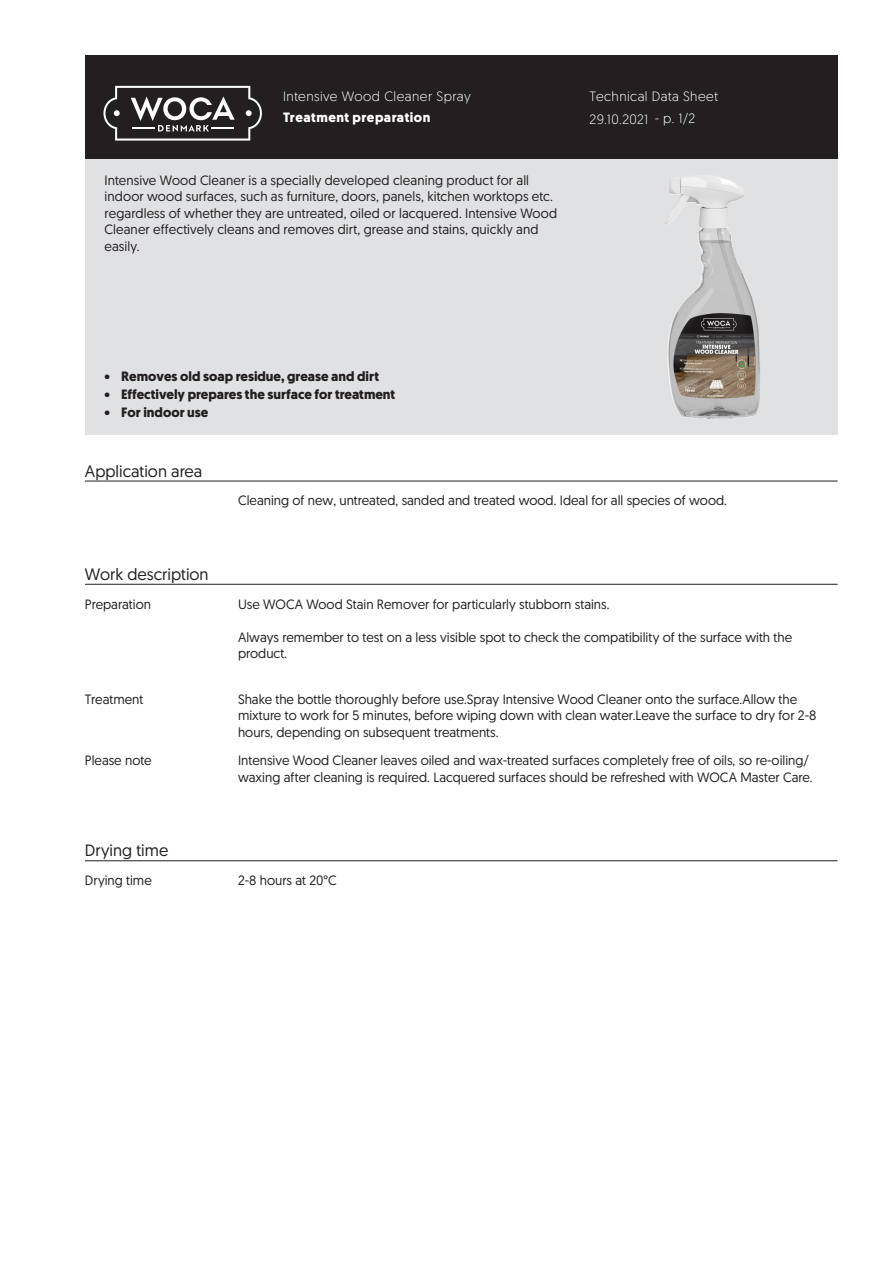
<style>
.page{position:relative;width:893px;height:1263px;background:#fff}
.page>*{position:absolute;margin:0;border:0;box-sizing:border-box;transform-origin:0 0}
.skyBodyHdn{font:16.5px "Geomanist";color:#231f20}
.skyBodyTxt{font:13.5px/16.5px "Geomanist";color:#231f20}
.skyRegularTxtBodytex{font:13.5px/16.5px "Geomanist";letter-spacing:.01em;color:#231f20}
.skyBulletBodytext{font:700 13.5px "Geomanist";color:#231f20}
.skyWhiteHdnBodytext{font:300 13.5px "Geomanist";letter-spacing:.03em;color:#fff}
.skyBodyCap{font:13.5px "Geomanist";color:#231f20}
.skyWhiteBoldHdnBodyt{font:700 13.5px "Geomanist";letter-spacing:.035em;color:#fff}
</style>
<div class="page">
<div style="left:85px;top:159px;width:753px;height:276px;background:#e0e1e3"></div>
<div style="left:85px;top:55px;width:753px;height:104px;background:#231f20"></div>
<hr style="left:85px;top:481px;width:753px;height:1px;background:#231f20">
<hr style="left:85px;top:584px;width:753px;height:1px;background:#231f20">
<hr style="left:85px;top:860px;width:753px;height:1px;background:#231f20">
<img style="left:665px;top:176px;width:95px;height:243px">
<svg style="left:103px;top:86px;width:159px;height:55px"></svg>
<p class="skyWhiteHdnBodytext" style="left:283px;top:87px;width:189px">Intensive Wood Cleaner Spray</p>
<p class="skyWhiteBoldHdnBodyt" style="left:283px;top:108px;width:149px">Treatment preparation</p>
<p class="skyRegularTxtBodytex" style="left:105px;top:171px;width:454px">Intensive Wood Cleaner is a specially developed cleaning product for all indoor wood surfaces, such as furniture, doors, panels, kitchen worktops etc. regardless of whether they are untreated, oiled or lacquered. Intensive Wood Cleaner effectively cleans and removes dirt, grease and stains, quickly and easily.</p>
<p class="skyWhiteHdnBodytext" style="left:590px;top:87px;width:130px">Technical Data Sheet</p>
<p class="skyWhiteHdnBodytext" style="left:655px;top:110px;width:42px">- p. 1/2</p>
<p class="skyWhiteHdnBodytext" style="left:590px;top:110px;width:60px">29.10.2021</p>
<p class="skyBulletBodytext" style="left:105px;top:368px;width:276px">• Removes old soap residue, grease and dirt</p>
<p class="skyBulletBodytext" style="left:105px;top:386px;width:292px">• Effectively prepares the surface for treatment</p>
<p class="skyBulletBodytext" style="left:105px;top:404px;width:105px">• For indoor use</p>
<p class="skyBodyHdn" style="left:85px;top:460px;width:119px">Application area</p>
<p class="skyBodyTxt" style="left:238px;top:492px;width:490px">Cleaning of new, untreated, sanded and treated wood. Ideal for all species of wood.</p>
<p class="skyBodyHdn" style="left:85px;top:563px;width:125px">Work description</p>
<p class="skyBodyCap" style="left:85px;top:595px;width:68px">Preparation</p>
<p class="skyBodyTxt" style="left:238px;top:595px;width:373px">Use WOCA Wood Stain Remover for particularly stubborn stains.</p>
<p class="skyBodyTxt" style="left:238px;top:628px;width:556px">Always remember to test on a less visible spot to check the compatibility of the surface with the product.</p>
<p class="skyBodyCap" style="left:85px;top:690px;width:60px">Treatment</p>
<p class="skyBodyTxt" style="left:238px;top:690px;width:580px">Shake the bottle thoroughly before use.Spray Intensive Wood Cleaner onto the surface.Allow the mixture to work for 5 minutes, before wiping down with clean water.Leave the surface to dry for 2-8 hours, depending on subsequent treatments.</p>
<p class="skyBodyCap" style="left:85px;top:752px;width:68px">Please note</p>
<p class="skyBodyTxt" style="left:238px;top:752px;width:576px">Intensive Wood Cleaner leaves oiled and wax-treated surfaces completely free of oils, so re-oiling/ waxing after cleaning is required. Lacquered surfaces should be refreshed with WOCA Master Care.</p>
<p class="skyBodyHdn" style="left:85px;top:840px;width:85px">Drying time</p>
<p class="skyBodyCap" style="left:85px;top:872px;width:68px">Drying time</p>
<p class="skyBodyTxt" style="left:238px;top:872px;width:100px">2-8 hours at 20°C</p>
</div>
